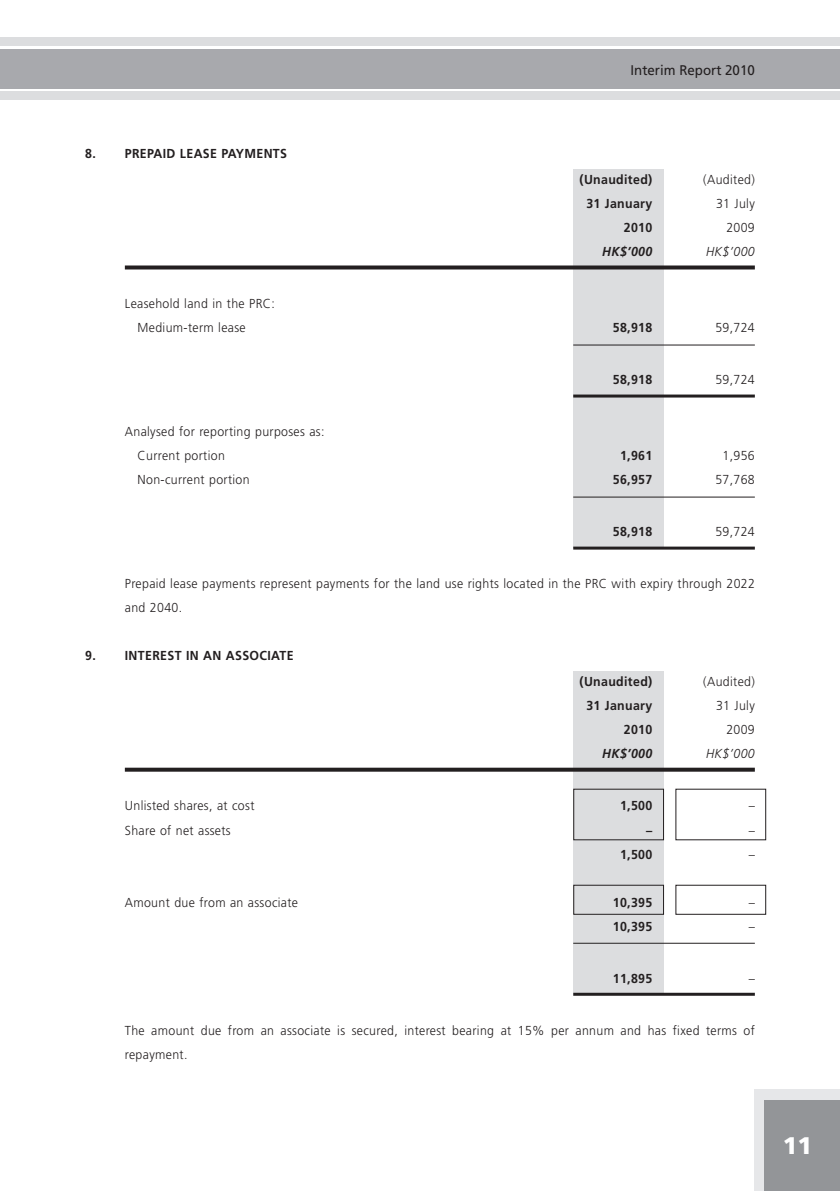
<style>
.page{position:relative;width:840px;height:1191px;background:#fff}
.page>*{position:absolute;margin:0;border:0;box-sizing:border-box;transform-origin:0 0}
.t1{font:900 24px "Frutiger LT Std";color:#fff}
.t2{font:14px "Frutiger LT Std";color:#231f20;scale:.95 1}
.t3{font:300 13px/24px "Frutiger LT Std";letter-spacing:.03em;color:#231f20;scale:.95 1}
.t4{font:700 13px "Frutiger LT Std";letter-spacing:.03em;color:#231f20;scale:.95 1}
.t5{font:italic 700 13px "Frutiger LT Std";letter-spacing:.03em;color:#231f20;scale:.95 1}
.t6{font:italic 300 13px "Frutiger LT Std";letter-spacing:.03em;color:#231f20;scale:.95 1}
</style>
<div class="page">
<div style="left:754px;top:1089px;width:85px;height:101px;background:#e6e7e9"></div>
<div style="left:0;top:38px;width:839px;height:8px;background:#dcdddf"></div>
<div style="left:0;top:91px;width:839px;height:8px;background:#dcdddf"></div>
<div style="left:764px;top:1100px;width:75px;height:90px;background:#939598"></div>
<div style="left:0;top:49px;width:839px;height:39px;background:#a8a9ad"></div>
<div style="left:573px;top:169px;width:90px;height:379px;background:#dcdddf"></div>
<svg style="left:125px;top:265px;width:629px;height:4px;background:#3d3a3b"></svg>
<hr style="left:573px;top:344px;width:181px;height:1px;background:#231f20">
<hr style="left:573px;top:394px;width:181px;height:3px;background:#231f20">
<hr style="left:573px;top:496px;width:181px;height:1px;background:#231f20">
<hr style="left:573px;top:546px;width:181px;height:3px;background:#231f20">
<div style="left:573px;top:671px;width:90px;height:322px;background:#dcdddf"></div>
<svg style="left:125px;top:767px;width:629px;height:4px;background:#474445"></svg>
<div style="left:573px;top:788px;width:90px;height:52px;border:1px solid #231f20"></div>
<div style="left:573px;top:884px;width:90px;height:30px;border:1px solid #231f20"></div>
<div style="left:675px;top:884px;width:90px;height:30px;border:1px solid #231f20"></div>
<hr style="left:573px;top:942px;width:181px;height:1px;background:#231f20">
<hr style="left:573px;top:992px;width:181px;height:3px;background:#231f20">
<p class="t4" style="left:85px;top:146px;width:214px">8. PREPAID LEASE PAYMENTS</p>
<p class="t3" style="left:137px;top:293px;width:146px;text-indent:-13px">Leasehold land in the PRC:<br>Medium-term lease</p>
<p class="t3" style="left:137px;top:421px;width:198px;text-indent:-13px">Analysed for reporting purposes as:<br>Current portion</p>
<p class="t2" style="left:630px;top:62px;width:132px">Interim Report 2010</p>
<p class="t4" style="left:579px;top:172px;width:78px">(Unaudited)</p>
<p class="t3" style="left:703px;top:169px;width:56px">(Audited)</p>
<p class="t4" style="left:586px;top:196px;width:71px">31 January</p>
<p class="t3" style="left:715px;top:193px;width:42px">31 July</p>
<p class="t4" style="left:623px;top:220px;width:31px">2010</p>
<p class="t3" style="left:726px;top:217px;width:31px">2009</p>
<p class="t5" style="left:602px;top:244px;width:54px">HK$’000</p>
<p class="t6" style="left:705px;top:244px;width:53px">HK$’000</p>
<p class="t4" style="left:612px;top:320px;width:43px">58,918</p>
<p class="t3" style="left:715px;top:317px;width:43px">59,724</p>
<p class="t4" style="left:612px;top:372px;width:43px">58,918</p>
<p class="t3" style="left:715px;top:369px;width:43px">59,724</p>
<p class="t4" style="left:619px;top:448px;width:35px">1,961</p>
<p class="t3" style="left:722px;top:445px;width:35px">1,956</p>
<p class="t3" style="left:137px;top:469px;width:119px">Non-current portion</p>
<p class="t4" style="left:612px;top:472px;width:43px">56,957</p>
<p class="t3" style="left:715px;top:469px;width:43px">57,768</p>
<p class="t4" style="left:612px;top:524px;width:43px">58,918</p>
<p class="t3" style="left:715px;top:521px;width:43px">59,724</p>
<p class="t3" style="left:125px;top:573px;width:664px">Prepaid lease payments represent payments for the land use rights located in the PRC with expiry through 2022 and 2040.</p>
<p class="t4" style="left:85px;top:648px;width:221px">9. INTEREST IN AN ASSOCIATE</p>
<p class="t4" style="left:579px;top:674px;width:78px">(Unaudited)</p>
<p class="t3" style="left:703px;top:671px;width:56px">(Audited)</p>
<p class="t4" style="left:586px;top:698px;width:71px">31 January</p>
<p class="t3" style="left:715px;top:695px;width:42px">31 July</p>
<p class="t4" style="left:623px;top:722px;width:31px">2010</p>
<p class="t3" style="left:726px;top:719px;width:31px">2009</p>
<p class="t5" style="left:602px;top:746px;width:54px">HK$’000</p>
<p class="t6" style="left:705px;top:746px;width:53px">HK$’000</p>
<p class="t3" style="left:125px;top:795px;width:138px">Unlisted shares, at cost</p>
<p class="t4" style="left:619px;top:798px;width:35px">1,500</p>
<p class="t3" style="left:748px;top:795px;width:8px">–</p>
<p class="t3" style="left:125px;top:819px;width:113px">Share of net assets</p>
<p class="t4" style="left:645px;top:822px;width:8px">–</p>
<p class="t3" style="left:748px;top:819px;width:8px">–</p>
<p class="t4" style="left:619px;top:846px;width:35px">1,500</p>
<p class="t3" style="left:748px;top:843px;width:8px">–</p>
<p class="t3" style="left:125px;top:891px;width:184px">Amount due from an associate</p>
<p class="t4" style="left:612px;top:894px;width:43px">10,395</p>
<p class="t3" style="left:748px;top:891px;width:8px">–</p>
<p class="t4" style="left:612px;top:918px;width:43px">10,395</p>
<p class="t3" style="left:748px;top:915px;width:8px">–</p>
<p class="t4" style="left:612px;top:970px;width:43px">11,895</p>
<p class="t3" style="left:748px;top:967px;width:8px">–</p>
<p class="t3" style="left:125px;top:1019px;width:664px">The amount due from an associate is secured, interest bearing at 15% per annum and has fixed terms of repayment.</p>
<h1 class="t1" style="left:782px;top:1131px;width:31px">11</h1>
</div>
